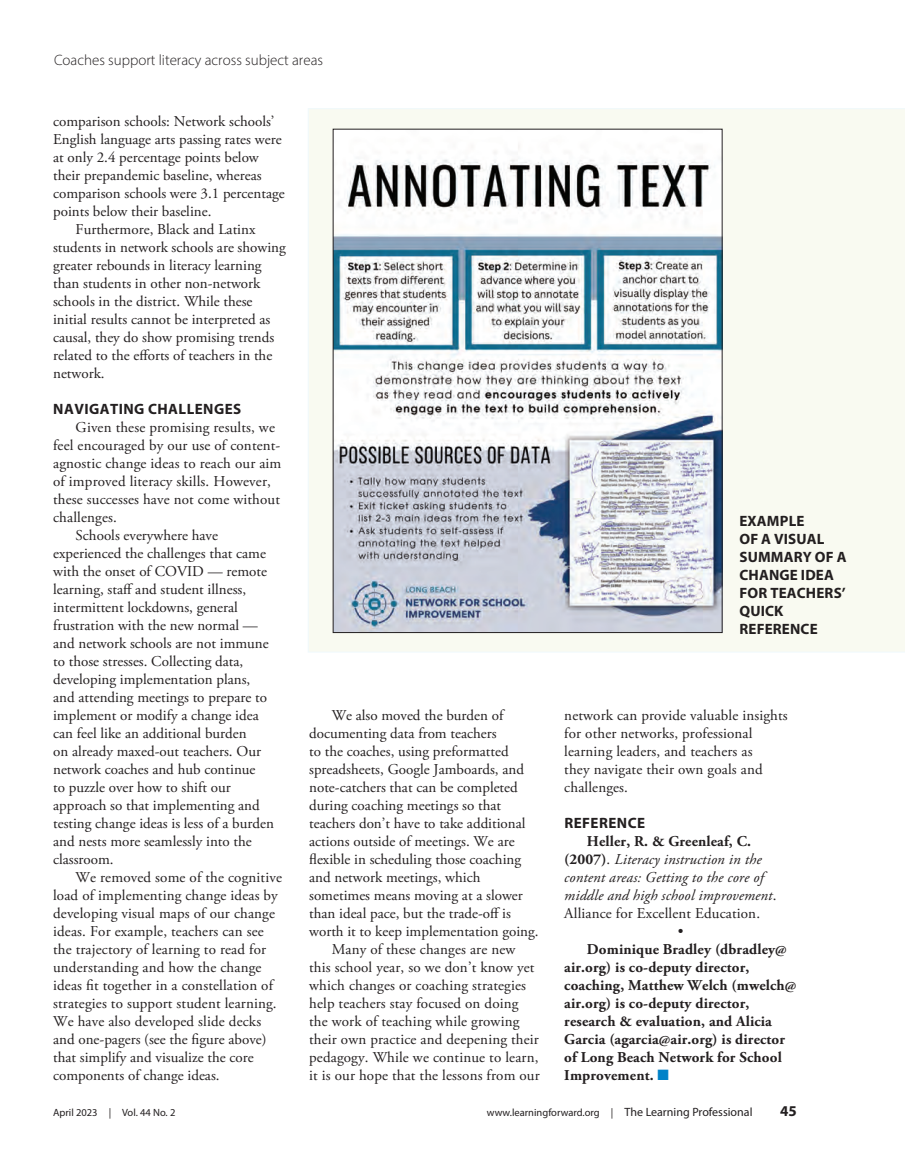
<style>
.page{position:relative;width:905px;height:1175px;background:#fff}
.page>*{position:absolute;margin:0;border:0;box-sizing:border-box;transform-origin:0 0}
.body{font:15px/18px "Adobe Garamond Pro";color:#231f20}
.body-2{font:700 15px/18px "Adobe Garamond Pro";letter-spacing:.01em;color:#231f20}
.body-3{font:italic 15px/18px "Adobe Garamond Pro";letter-spacing:.01em;color:#231f20}
.liftout{font:700 15px/18px "Myriad Pro";letter-spacing:.01em;color:#231f20}
.headline{font:300 15px "Myriad Pro";color:#231f20}
.subhead{font:700 15px "Myriad Pro";letter-spacing:.03em;color:#231f20}
.t1{font:10.5px "Myriad Pro";color:#231f20}
.s1{font-weight:700;font-style:normal}
.s2{font-style:normal}
.s3{color:#0082c8}
.s4{font-size:12px}
</style>
<div class="page">
<div style="left:308px;top:108px;width:596px;height:544px;background:#f9faf1"></div>
<img style="left:335px;top:131px;width:385px;height:500px">
<p class="headline" style="left:54px;top:51px;width:270px">Coaches support literacy across subject areas</p>
<p class="body" style="left:53px;top:113px;width:233px">comparison schools: Network schools’ English language arts passing rates were at only 2.4 percentage points below their prepandemic baseline, whereas comparison schools were 3.1 percentage points below their baseline.</p>
<p class="body" style="left:53px;top:221px;width:234px;text-indent:22px">Furthermore, Black and Latinx students in network schools are showing greater rebounds in literacy learning than students in other non-network schools in the district. While these initial results cannot be interpreted as causal, they do show promising trends related to the efforts of teachers in the network.</p>
<p class="subhead" style="left:53px;top:399px;width:190px">NAVIGATING CHALLENGES</p>
<p class="body" style="left:53px;top:419px;width:230px;text-indent:22px">Given these promising results, we feel encouraged by our use of content&shy;agnostic change ideas to reach our aim of improved literacy skills. However, these successes have not come without challenges.</p>
<p class="body" style="left:53px;top:527px;width:222px;text-indent:22px">Schools everywhere have experienced the challenges that came with the onset of COVID — remote learning, staff and student illness, intermittent lockdowns, general frustration with the new normal — and network schools are not immune to those stresses. Collecting data, developing implementation plans, and attending meetings to prepare to implement or modify a change idea can feel like an additional burden<br>on already maxed-out teachers. Our network coaches and hub continue<br>to puzzle over how to shift our approach so that implementing and testing change ideas is less of a burden and nests more seamlessly into the classroom.</p>
<p class="body" style="left:53px;top:869px;width:230px;text-indent:22px">We removed some of the cognitive load of implementing change ideas by developing visual maps of our change ideas. For example, teachers can see the trajectory of learning to read for understanding and how the change ideas fit together in a constellation of strategies to support student learning.<br>We have also developed slide decks and one-pagers (see the figure above) that simplify and visualize the core components of change ideas.</p>
<p class="body" style="left:309px;top:707px;width:231px;text-indent:22px">We also moved the burden of documenting data from teachers<br>to the coaches, using preformatted spreadsheets, Google Jamboards, and note-catchers that can be completed during coaching meetings so that teachers don’t have to take additional actions outside of meetings. We are flexible in scheduling those coaching and network meetings, which sometimes means moving at a slower than ideal pace, but the trade-off is worth it to keep implementation going.</p>
<p class="body" style="left:309px;top:941px;width:232px;text-indent:22px">Many of these changes are new this school year, so we don’t know yet which changes or coaching strategies help teachers stay focused on doing the work of teaching while growing their own practice and deepening their pedagogy. While we continue to learn, it is our hope that the lessons from our</p>
<p class="liftout" style="left:739px;top:511px;width:109px">EXAMPLE<br>OF A VISUAL<br>SUMMARY OF A<br>CHANGE IDEA<br>FOR TEACHERS’<br>QUICK<br>REFERENCE</p>
<p class="body" style="left:564px;top:707px;width:225px">network can provide valuable insights for other networks, professional learning leaders, and teachers as<br>they navigate their own goals and challenges.</p>
<p class="subhead" style="left:564px;top:813px;width:82px">REFERENCE</p>
<p class="body-3" style="left:564px;top:833px;width:213px;text-indent:22px"><span class="s1">Heller, R. &amp; Greenleaf, C. (2007)</span><span class="s2">.</span> Literacy instruction in the content areas: Getting to the core of middle and high school improvement<span class="s2">.<br>Alliance for Excellent Education.</span></p>
<p class="body" style="left:677px;top:923px;width:7px">•</p>
<p class="body-2" style="left:564px;top:941px;width:234px;text-indent:22px">Dominique Bradley (dbradley@ air.org) is co-deputy director, coaching, Matthew Welch (mwelch@ air.org) is co-deputy director, research &amp; evaluation, and Alicia<br>Garcia (agarcia@air.org) is director of Long Beach Network for School<br>Improvement. <span class="s3">■</span></p>
<p class="t1" style="left:53px;top:1106px;width:124px">April 2023 | Vol. 44 No. 2</p>
<p class="t1" style="left:487px;top:1106px;width:267px">www.learningforward.org | <span class="s4">The Learning Professional</span></p>
<p class="liftout" style="left:780px;top:1101px;width:18px">45</p>
</div>
